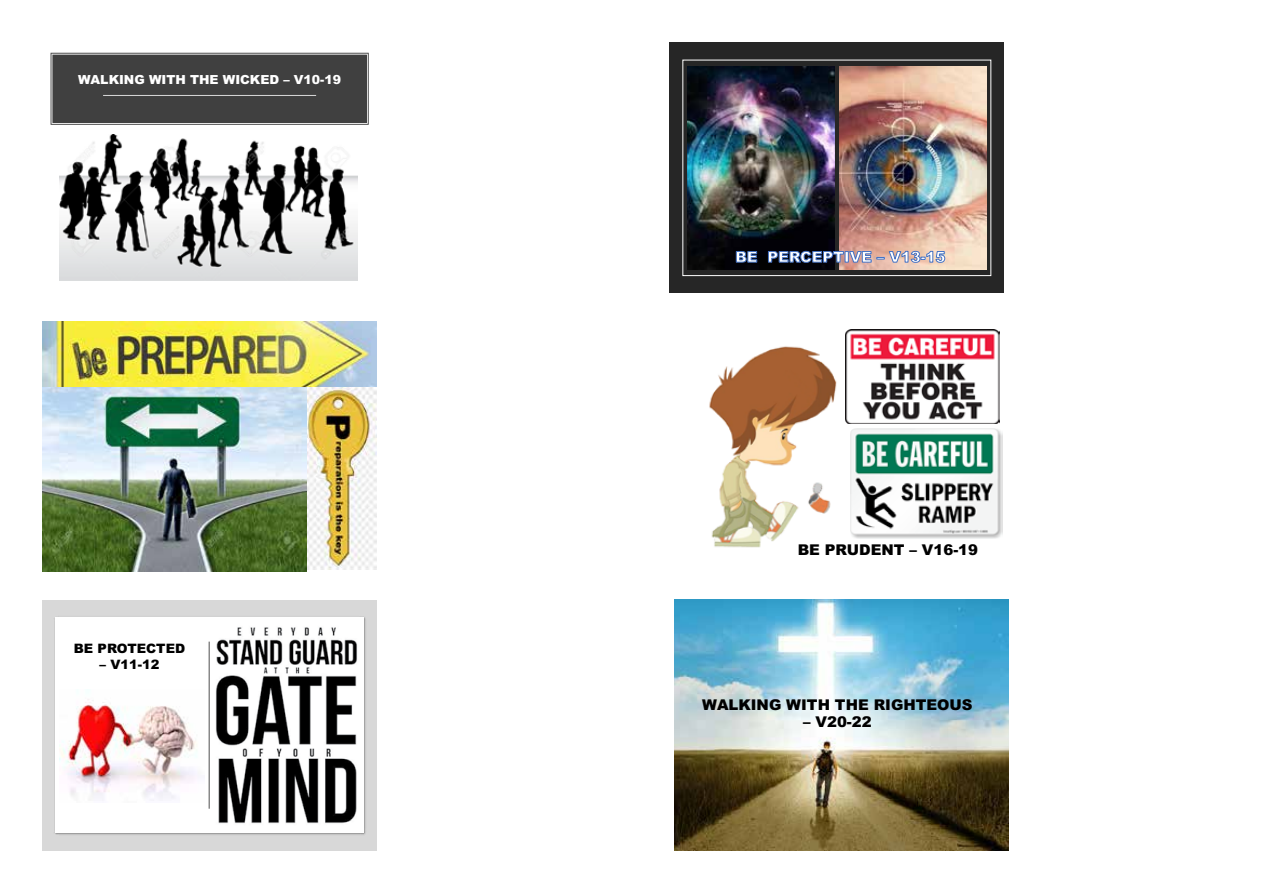
<style>
.page{position:relative;width:1263px;height:893px;background:#fff}
.page>*{position:absolute;margin:0;border:0;box-sizing:border-box;transform-origin:0 0}
.t1{font:900 14.85px "Arial";color:#000}
.t2{font:900 13.05px "Arial";color:#000}
.t3{font:900 12.6px "Arial";color:#fff}
</style>
<div class="page">
<div style="left:51px;top:53px;width:318px;height:72px;background:#404040"></div>
<hr style="left:103px;top:95px;width:213px;height:1px;background:#d9d9d9">
<img style="left:60px;top:134px;width:298px;height:146px">
<img style="left:307px;top:386px;width:70px;height:184px">
<img style="left:43px;top:386px;width:264px;height:186px">
<img style="left:43px;top:321px;width:333px;height:65px">
<div style="left:43px;top:600px;width:334px;height:250px;background:#d8d8d8"></div>
<img style="left:54px;top:616px;width:312px;height:219px">
<div style="left:56px;top:617px;width:308px;height:216px;background:#fff"></div>
<img style="left:59px;top:689px;width:138px;height:112px">
<hr style="left:209px;top:642px;width:1px;height:167px;background:#4e4e4e">
<img style="left:216px;top:627px;width:141px;height:197px">
<div style="left:670px;top:43px;width:334px;height:250px;background:#262626"></div>
<img style="left:687px;top:66px;width:148px;height:204px">
<img style="left:839px;top:66px;width:147px;height:204px">
<svg style="left:736px;top:251px;width:209px;height:12px;background:#9095ad"></svg>
<img style="left:709px;top:346px;width:128px;height:202px">
<img style="left:845px;top:330px;width:154px;height:93px">
<img style="left:850px;top:429px;width:152px;height:110px">
<img style="left:674px;top:600px;width:334px;height:250px">
<p class="t3" style="left:78px;top:71px;width:265px">WALKING WITH THE WICKED – V10-19</p>
<p class="t2" style="left:74px;top:639px;width:113px">BE PROTECTED</p>
<p class="t2" style="left:100px;top:655px;width:61px">– V11-12</p>
<p class="t1" style="left:798px;top:538px;width:182px">BE PRUDENT – V16-19</p>
<p class="t1" style="left:702px;top:693px;width:272px">WALKING WITH THE RIGHTEOUS</p>
<p class="t1" style="left:803px;top:711px;width:70px">– V20-22</p>
</div>
